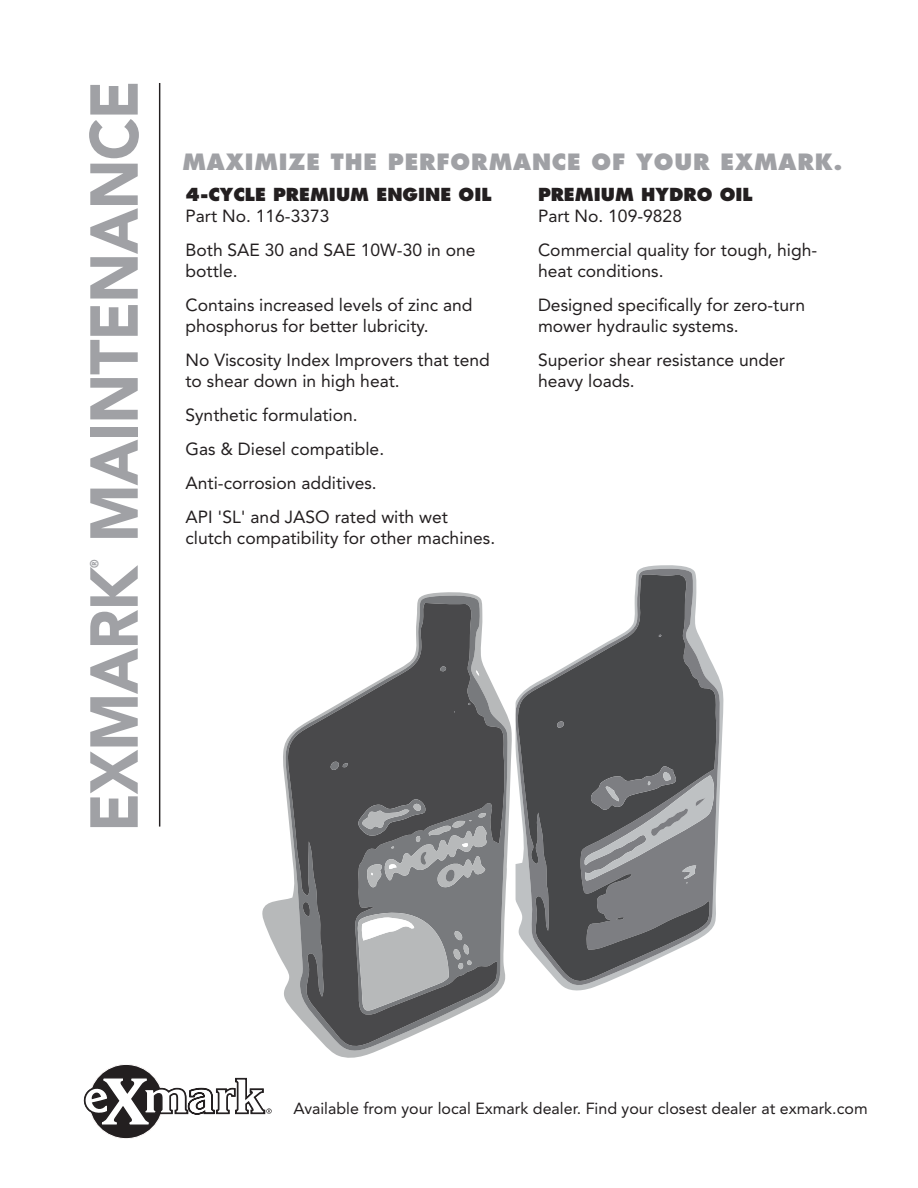
<style>
.page{position:relative;width:918px;height:1188px;background:#fff}
.page>*{position:absolute;margin:0;border:0;box-sizing:border-box;transform-origin:0 0}
.t1{font:900 66.9px "Avenir LT Std";letter-spacing:-.02em;color:#a0a1a5;scale:.92 1}
.t2{font:800 21.9px "Futura Std";letter-spacing:.04em;color:#a0a1a5}
.t3{font:17.4px/34px "Avenir LT Std";color:#231f20}
.t4{font:800 17.4px "Futura Std";color:#231f20}
.t5{font:16.05px "Avenir LT Std";color:#231f20}
.t6{font:900 11.7px "Avenir LT Std";color:#a0a1a5;scale:.92 1}
</style>
<div class="page">
<svg style="left:559px;top:568px;width:162px;height:419px"></svg>
<svg style="left:516px;top:574px;width:202px;height:409px;fill:#47484a"></svg>
<svg style="left:658px;top:634px;width:4px;height:3px"></svg>
<svg style="left:554px;top:719px;width:10px;height:9px"></svg>
<svg style="left:582px;top:766px;width:133px;height:117px;background:#7d7e81"></svg>
<svg style="left:616px;top:917px;width:8px;height:3px"></svg>
<hr style="left:159px;top:83px;width:1px;height:744px;background:#231f20">
<svg style="left:89px;top:1064px;width:74px;height:75px"></svg>
<svg style="left:83px;top:1076px;width:189px;height:63px"></svg>
<svg style="left:262px;top:592px;width:250px;height:466px"></svg>
<svg style="left:285px;top:595px;width:223px;height:458px"></svg>
<svg style="left:287px;top:603px;width:219px;height:447px;fill:#49494b"></svg>
<svg style="left:440px;top:666px;width:7px;height:7px"></svg>
<svg style="left:476px;top:670px;width:3px;height:6px"></svg>
<svg style="left:329px;top:761px;width:19px;height:10px"></svg>
<svg style="left:358px;top:798px;width:129px;height:96px;background:#7e8082"></svg>
<svg style="left:300px;top:902px;width:11px;height:16px"></svg>
<svg style="left:357px;top:910px;width:117px;height:102px;background:#9b9d9f"></svg>
<h1 class="t1" style="left:74px;top:832px;width:818px;rotate:-90deg">EXMARK MAINTENANCE</h1>
<p class="t6" style="left:87px;top:568px;width:11px;rotate:-90deg">®</p>
<p class="t2" style="left:182px;top:148px;width:662px">MAXIMIZE THE PERFORMANCE OF YOUR EXMARK.</p>
<p class="t4" style="left:186px;top:183px;width:308px">4-CYCLE PREMIUM ENGINE OIL</p>
<p class="t3" style="left:186px;top:199px;width:292px">Part No. 116-3373<br>Both SAE 30 and SAE 10W-30 in one</p>
<p class="t3" style="left:186px;top:254px;width:289px">bottle.<br>Contains increased levels of zinc and</p>
<p class="t3" style="left:186px;top:309px;width:306px">phosphorus for better lubricity.<br>No Viscosity Index Improvers that tend</p>
<p class="t3" style="left:186px;top:364px;width:264px">to shear down in high heat.<br>Synthetic formulation.<br>Gas &amp; Diesel compatible.<br>Anti-corrosion additives.<br>API 'SL' and JASO rated with wet</p>
<p class="t3" style="left:186px;top:521px;width:311px">clutch compatibility for other machines.</p>
<p class="t4" style="left:538px;top:183px;width:216px">PREMIUM HYDRO OIL</p>
<p class="t3" style="left:538px;top:199px;width:281px">Part No. 109-9828<br>Commercial quality for tough, high-</p>
<p class="t3" style="left:538px;top:254px;width:269px">heat conditions.<br>Designed specifically for zero-turn</p>
<p class="t3" style="left:538px;top:309px;width:249px">mower hydraulic systems.<br>Superior shear resistance under</p>
<p class="t3" style="left:538px;top:364px;width:98px">heavy loads.</p>
<p class="t5" style="left:293px;top:1099px;width:576px">Available from your local Exmark dealer. Find your closest dealer at exmark.com</p>
</div>
